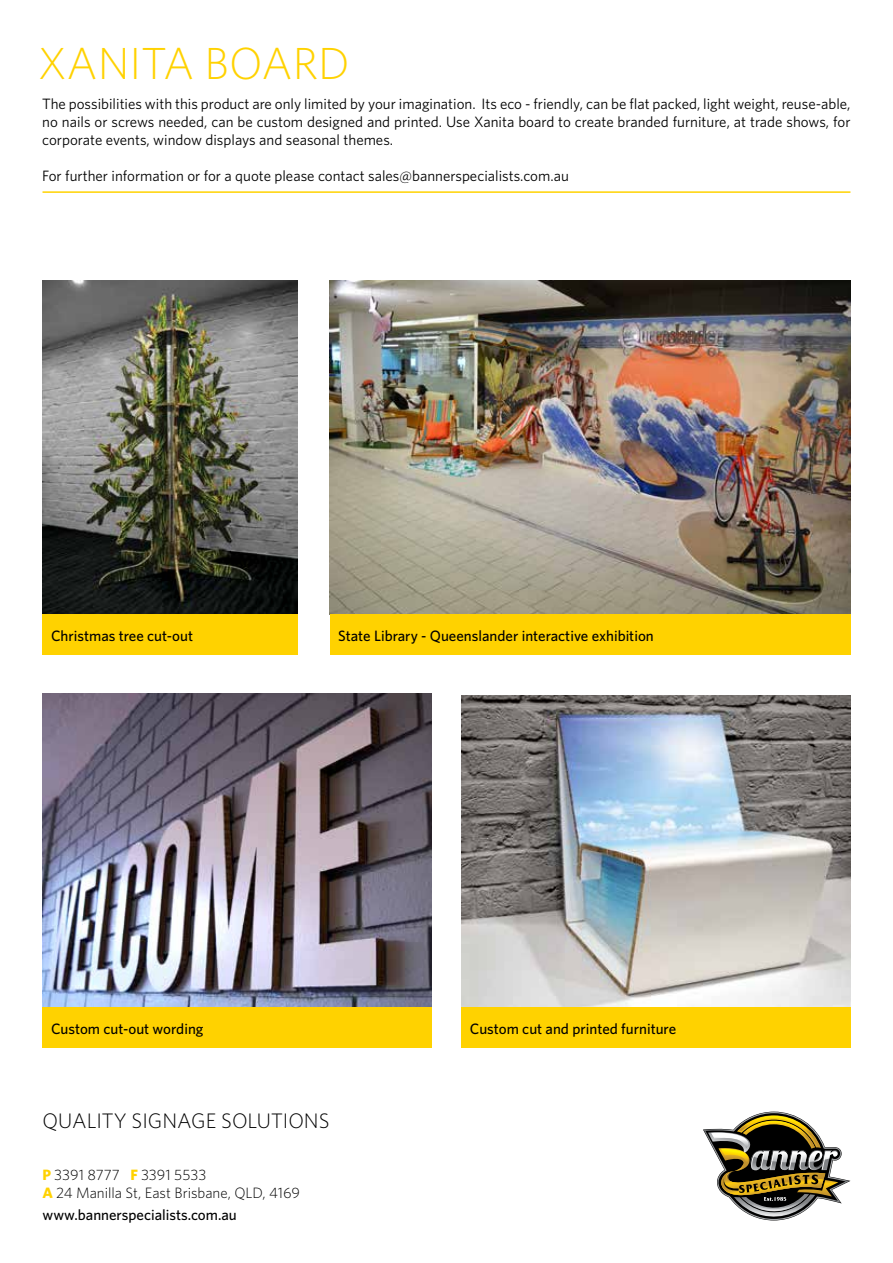
<style>
.page{position:relative;width:893px;height:1263px;background:#fff}
.page>*{position:absolute;margin:0;border:0;box-sizing:border-box;transform-origin:0 0}
.t1{font:300 45px "Whitney";color:#ffd200}
.t2{font:300 21px "Whitney";color:#000}
.t3{font:15px/18px "Whitney";color:#000;text-align:justify}
.t4{font:500 15px "Whitney";color:#000}
.t5{font:300 15px/18px "Whitney";color:#000}
.s1{font-weight:700;color:#ffd200}
</style>
<div class="page">
<svg style="left:703px;top:1112px;width:147px;height:108px"></svg>
<hr style="left:43px;top:191px;width:807px;height:2px;background:#ffd200">
<img style="left:330px;top:281px;width:520px;height:333px">
<div style="left:330px;top:614px;width:520px;height:41px;background:#ffd200"></div>
<img style="left:461px;top:695px;width:389px;height:312px">
<div style="left:461px;top:1007px;width:389px;height:41px;background:#ffd200"></div>
<img style="left:43px;top:694px;width:389px;height:313px">
<div style="left:43px;top:1007px;width:389px;height:41px;background:#ffd200"></div>
<img style="left:43px;top:281px;width:255px;height:333px">
<div style="left:43px;top:614px;width:255px;height:41px;background:#ffd200"></div>
<h1 class="t1" style="left:38px;top:33px;width:313px">XANITA BOARD</h1>
<p class="t3" style="left:42px;top:95px;width:810px">The possibilities with this product are only limited by your imagination. Its eco - friendly, can be flat packed, light weight, reuse-able, no nails or screws needed, can be custom designed and printed. Use Xanita board to create branded furniture, at trade shows, for corporate events, window displays and seasonal themes.</p>
<p class="t3" style="left:42px;top:167px;width:528px">For further information or for a quote please contact sales@bannerspecialists.com.au</p>
<p class="t4" style="left:51px;top:625px;width:144px">Christmas tree cut-out</p>
<p class="t4" style="left:338px;top:625px;width:317px">State Library - Queenslander interactive exhibition</p>
<p class="t4" style="left:51px;top:1018px;width:154px">Custom cut-out wording</p>
<p class="t4" style="left:470px;top:1018px;width:208px">Custom cut and printed furniture</p>
<h2 class="t2" style="left:43px;top:1107px;width:289px">QUALITY SIGNAGE SOLUTIONS</h2>
<p class="t5" style="left:43px;top:1165px;width:259px"><span class="s1">P</span> 3391 8777 <span class="s1">F</span> 3391 5533<br><span class="s1">A</span> 24 Manilla St, East Brisbane, QLD, 4169</p>
<p class="t4" style="left:43px;top:1205px;width:196px">www.bannerspecialists.com.au</p>
</div>
